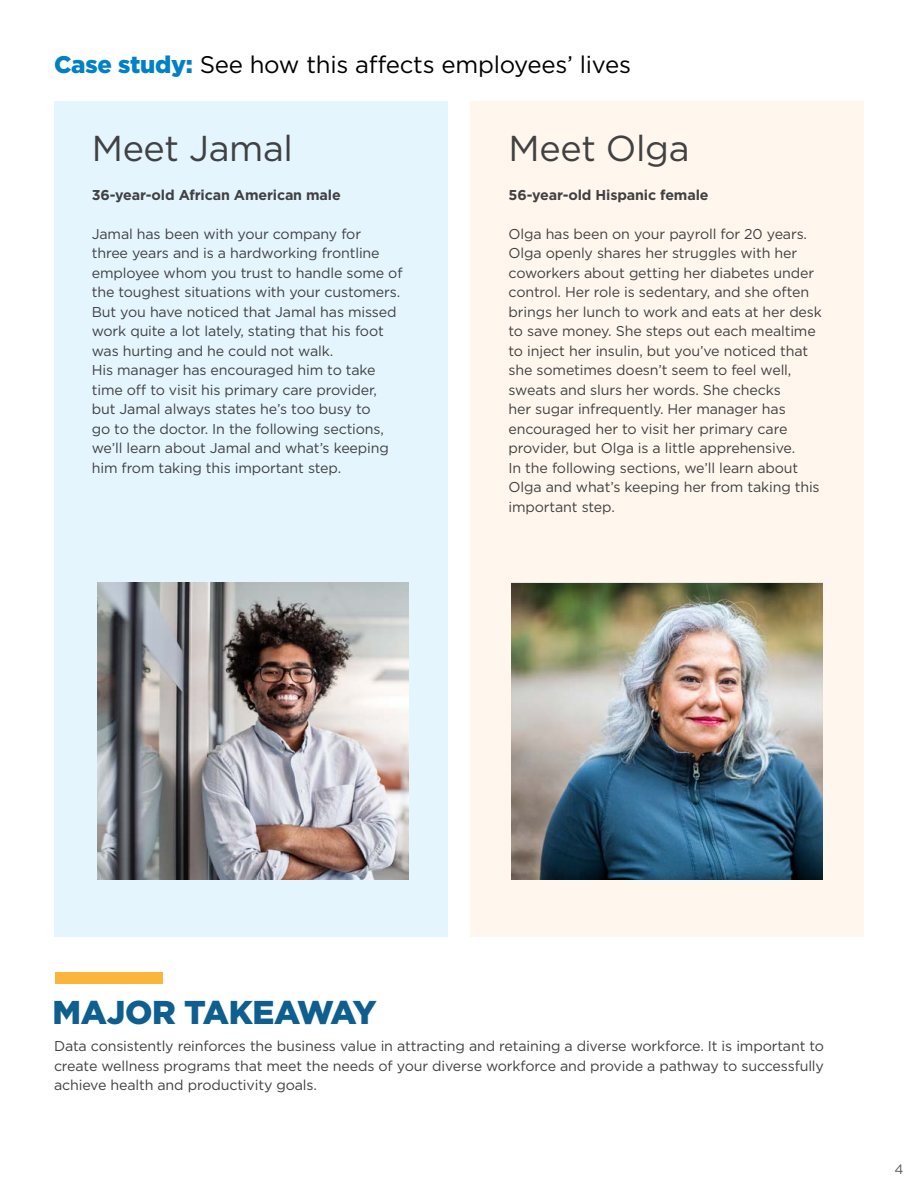
<style>
.page{position:relative;width:918px;height:1188px;background:#fff}
.page>*{position:absolute;margin:0;border:0;box-sizing:border-box;transform-origin:0 0}
.t1{font:36px "Gotham";letter-spacing:-.01em;color:#414042}
.t2{font:900 33px "Gotham";letter-spacing:-.01em;color:#0e5f8f}
.t3{font:24px "Gotham";letter-spacing:-.01em;color:#000}
.t4{font:14.25px/19.5px "Gotham";letter-spacing:-.01em;color:#414042}
.t5{font:700 14.25px "Gotham";letter-spacing:-.01em;color:#414042}
.t6{font:13.5px "Gotham";color:#58595b}
.s1{font-weight:900;color:#0081c6}
</style>
<div class="page">
<div style="left:54px;top:102px;width:393px;height:835px;background:#e4f5fd"></div>
<div style="left:471px;top:102px;width:393px;height:835px;background:#fff7ee"></div>
<div style="left:55px;top:972px;width:107px;height:12px;background:#fcb53b"></div>
<img style="left:97px;top:582px;width:311px;height:297px">
<img style="left:511px;top:583px;width:311px;height:296px">
<h3 class="t3" style="left:54px;top:49px;width:578px"><span class="s1">Case study:</span> See how this affects employees’ lives</h3>
<h1 class="t1" style="left:92px;top:125px;width:203px">Meet Jamal</h1>
<p class="t5" style="left:92px;top:185px;width:250px">36-year-old African American male</p>
<p class="t4" style="left:92px;top:224px;width:312px">Jamal has been with your company for<br>three years and is a hardworking frontline employee whom you trust to handle some of the toughest situations with your customers.<br>But you have noticed that Jamal has missed work quite a lot lately, stating that his foot was hurting and he could not walk.<br>His manager has encouraged him to take time off to visit his primary care provider, but Jamal always states he’s too busy to<br>go to the doctor. In the following sections, we’ll learn about Jamal and what’s keeping him from taking this important step.</p>
<h1 class="t1" style="left:509px;top:125px;width:183px">Meet Olga</h1>
<p class="t5" style="left:509px;top:185px;width:202px">56-year-old Hispanic female</p>
<p class="t4" style="left:509px;top:224px;width:315px">Olga has been on your payroll for 20 years.<br>Olga openly shares her struggles with her coworkers about getting her diabetes under control. Her role is sedentary, and she often brings her lunch to work and eats at her desk to save money. She steps out each mealtime to inject her insulin, but you’ve noticed that she sometimes doesn’t seem to feel well, sweats and slurs her words. She checks<br>her sugar infrequently. Her manager has encouraged her to visit her primary care provider, but Olga is a little apprehensive.<br>In the following sections, we’ll learn about Olga and what’s keeping her from taking this important step.</p>
<h2 class="t2" style="left:52px;top:990px;width:326px">MAJOR TAKEAWAY</h2>
<p class="t4" style="left:54px;top:1036px;width:772px;text-align:justify">Data consistently reinforces the business value in attracting and retaining a diverse workforce. It is important to create wellness programs that meet the needs of your diverse workforce and provide a pathway to successfully achieve health and productivity goals.</p>
<p class="t6" style="left:895px;top:1160px;width:11px">4</p>
</div>
